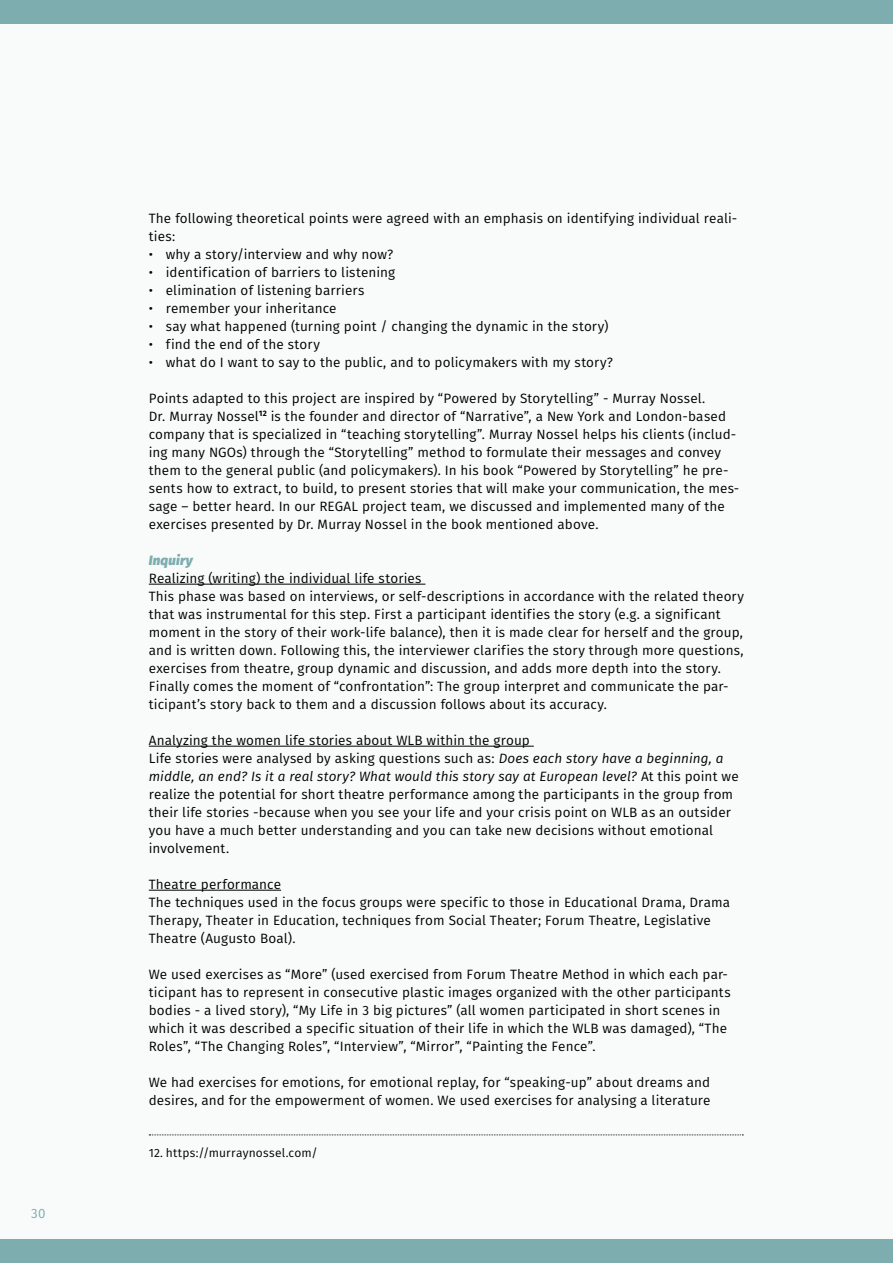
<style>
.page{position:relative;width:893px;height:1263px;background:#f9fbfb}
.page>*{position:absolute;margin:0;border:0;box-sizing:border-box;transform-origin:0 0}
.t1{font:13.5px/18px "Fira Sans";letter-spacing:.01em;color:#000}
.t2{font:italic 800 13.5px "Fira Sans";letter-spacing:.015em;color:#7dadaf}
.t3{font:13.5px "Fira Sans";color:#7dadaf}
.t4{font:12px "Fira Sans";letter-spacing:.02em;color:#000}
.s1{font-style:italic}
</style>
<div class="page">
<div style="left:0;top:1239px;width:893px;height:24px;background:#7dadaf"></div>
<div style="left:0;top:0;width:893px;height:23px;background:#7dadaf"></div>
<hr style="left:149px;top:584px;width:276px;height:1px;background:#000">
<hr style="left:149px;top:746px;width:385px;height:1px;background:#000">
<hr style="left:149px;top:890px;width:132px;height:1px;background:#000">
<svg style="left:149px;top:1134px;width:594px;height:1px"></svg>
<p class="t3" style="left:31px;top:1204px;width:16px">30</p>
<p class="t1" style="left:149px;top:209px;width:590px">The following theoretical points were agreed with an emphasis on identifying individual reali&shy;ties:</p>
<p class="t1" style="left:149px;top:245px;width:246px">• why a story/interview and why now?</p>
<p class="t1" style="left:149px;top:263px;width:248px">• identification of barriers to listening</p>
<p class="t1" style="left:149px;top:281px;width:217px">• elimination of listening barriers</p>
<p class="t1" style="left:149px;top:299px;width:189px">• remember your inheritance</p>
<p class="t1" style="left:149px;top:317px;width:461px">• say what happened (turning point / changing the dynamic in the story)</p>
<p class="t1" style="left:149px;top:335px;width:173px">• find the end of the story</p>
<p class="t1" style="left:149px;top:353px;width:466px">• what do I want to say to the public, and to policymakers with my story?</p>
<p class="t1" style="left:149px;top:389px;width:592px">Points adapted to this project are inspired by “Powered by Storytelling” - Murray Nossel.<br>Dr. Murray Nossel<sup>12</sup> is the founder and director of “Narrative”, a New York and London-based company that is specialized in “teaching storytelling”. Murray Nossel helps his clients (includ&shy;ing many NGOs) through the “Storytelling” method to formulate their messages and convey them to the general public (and policymakers). In his book “Powered by Storytelling” he pre&shy;sents how to extract, to build, to present stories that will make your communication, the mes&shy;sage – better heard. In our REGAL project team, we discussed and implemented many of the exercises presented by Dr. Murray Nossel in the book mentioned above.</p>
<p class="t2" style="left:149px;top:551px;width:46px">Inquiry</p>
<p class="t1" style="left:149px;top:569px;width:597px">Realizing (writing) the individual life stories<br>This phase was based on interviews, or self-descriptions in accordance with the related theory that was instrumental for this step. First a participant identifies the story (e.g. a significant moment in the story of their work-life balance), then it is made clear for herself and the group, and is written down. Following this, the interviewer clarifies the story through more questions, exercises from theatre, group dynamic and discussion, and adds more depth into the story.<br>Finally comes the moment of “confrontation”: The group interpret and communicate the par&shy;ticipant’s story back to them and a discussion follows about its accuracy.</p>
<p class="t1" style="left:149px;top:731px;width:591px">Analyzing the women life stories about WLB within the group<br>Life stories were analysed by asking questions such as: <span class="s1">Does each story have a beginning, a middle, an end? Is it a real story? What would this story say at European level?</span> At this point we realize the potential for short theatre performance among the participants in the group from their life stories -because when you see your life and your crisis point on WLB as an outsider you have a much better understanding and you can take new decisions without emotional involvement.</p>
<p class="t1" style="left:149px;top:875px;width:583px">Theatre performance<br>The techniques used in the focus groups were specific to those in Educational Drama, Drama Therapy, Theater in Education, techniques from Social Theater; Forum Theatre, Legislative Theatre (Augusto Boal).</p>
<p class="t1" style="left:149px;top:965px;width:583px">We used exercises as “More” (used exercised from Forum Theatre Method in which each par&shy;ticipant has to represent in consecutive plastic images organized with the other participants bodies - a lived story), “My Life in 3 big pictures” (all women participated in short scenes in which it was described a specific situation of their life in which the WLB was damaged), “The Roles”, “The Changing Roles”, “Interview”, “Mirror”, “Painting the Fence”.</p>
<p class="t1" style="left:149px;top:1073px;width:563px">We had exercises for emotions, for emotional replay, for “speaking-up” about dreams and desires, and for the empowerment of women. We used exercises for analysing a literature</p>
<p class="t4" style="left:149px;top:1144px;width:170px">12. https://murraynossel.com/</p>
</div>
